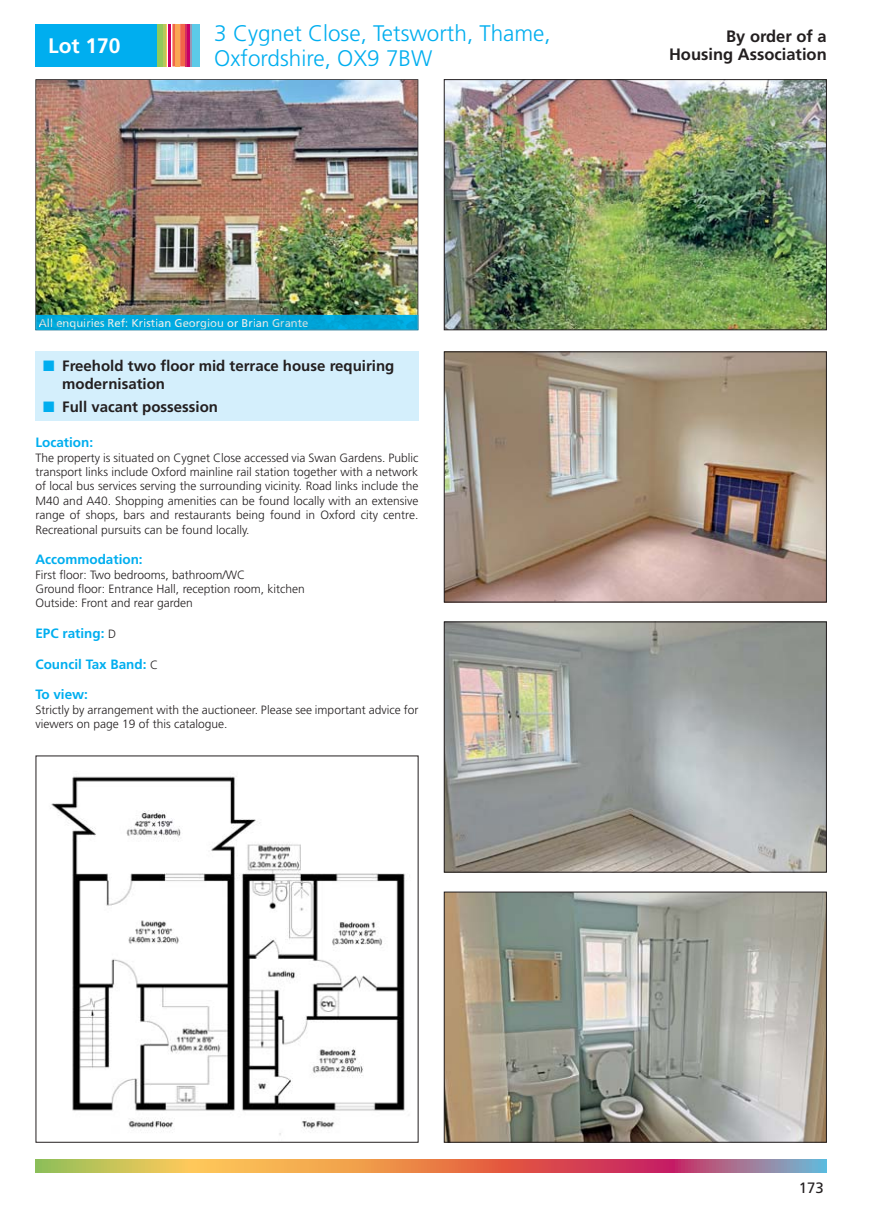
<style>
.page{position:relative;width:896px;height:1214px;background:#fff}
.page>*{position:absolute;margin:0;border:0;box-sizing:border-box;transform-origin:0 0}
.t1{font:300 22.5px/25.5px "Frutiger LT Std";color:#00aeef}
.t2{font:700 21px "Frutiger LT Std";color:#fff}
.t3{font:700 16.5px/18.1px "Frutiger LT Std";color:#231f20;text-align:right}
.t4{font:700 15px/18px "Frutiger LT Std";color:#231f20}
.t5{font:15px "Frutiger LT Std";color:#231f20}
.t6{font:700 13.5px "Frutiger LT Std";color:#00aeef}
.t7{font:300 12px/14.4px "Frutiger LT Std";color:#231f20}
.t8{font:11.25px "Frutiger LT Std";color:#f1efed}
.s1{color:#e6e8e1}
.s2{color:#e7e8e2}
.s3{color:#f4f7eb}
.s4{color:#f3f5ea}
.s5{color:#f3f4eb}
.s6{color:#f3f3ea}
.s7{color:#ece9e3}
.s8{color:#f1efec}
.s9{color:#ebe7e2}
.s10{color:#f4f2ee}
.s11{color:#f3f2ee}
.s12{color:#f3f1ee}
.s13{color:#efedeb}
.s14{color:#e7e8e3}
.s15{color:#e9e8e6}
.s16{font-weight:300;font-size:12px;color:#231f20}
</style>
<div class="page">
<div style="left:35px;top:352px;width:383px;height:46px;background:#d4effc"></div>
<div style="left:35px;top:392px;width:383px;height:29px;background:#d4effc"></div>
<img style="left:35px;top:79px;width:383px;height:236px">
<img style="left:446px;top:81px;width:378px;height:247px">
<div style="left:444px;top:79px;width:382px;height:251px;border:1px solid #231f20"></div>
<img style="left:36px;top:315px;width:382px;height:15px">
<div style="left:39px;top:318px;width:269px;height:11px;background:#00a8de"></div>
<div style="left:35px;top:24px;width:122px;height:42px;background:#00aeef"></div>
<hr style="left:168px;top:24px;width:3px;height:42px;background:#c80066">
<svg style="left:172px;top:24px;width:13px;height:42px"></svg>
<div style="left:175px;top:24px;width:5px;height:42px;background:#faa653"></div>
<hr style="left:187px;top:24px;width:3px;height:42px;background:#c80066">
<hr style="left:185px;top:24px;width:2px;height:42px;background:#d43161">
<div style="left:192px;top:24px;width:8px;height:42px;background:#5ccae8"></div>
<hr style="left:190px;top:24px;width:2px;height:42px;background:#9998b5">
<hr style="left:165px;top:24px;width:2px;height:42px;background:#ffc758">
<div style="left:157px;top:24px;width:6px;height:42px;background:#90c95c"></div>
<hr style="left:163px;top:24px;width:2px;height:42px;background:#b7c85b">
<svg style="left:35px;top:1159px;width:791px;height:13px;background:#d1875f"></svg>
<img style="left:446px;top:353px;width:378px;height:247px">
<div style="left:444px;top:351px;width:382px;height:251px;border:1px solid #231f20"></div>
<img style="left:446px;top:893px;width:378px;height:247px">
<div style="left:444px;top:891px;width:382px;height:251px;border:1px solid #231f20"></div>
<img style="left:50px;top:776px;width:355px;height:359px">
<img style="left:446px;top:623px;width:378px;height:247px">
<div style="left:444px;top:621px;width:382px;height:251px;border:1px solid #231f20"></div>
<h2 class="t2" style="left:48px;top:36px;width:74px">Lot 170</h2>
<h1 class="t1" style="left:214px;top:22px;width:338px">3 Cygnet Close, Tetsworth, Thame,<br>Oxfordshire, OX9 7BW</h1>
<h3 class="t3" style="left:669px;top:28px;width:159px">By order of a<br>Housing Association</h3>
<p class="t8" style="left:39px;top:316px;width:271px"><span class="s1">All</span> <span class="s2">en</span><span class="s3">qui</span><span class="s4">rie</span><span class="s5">s R</span><span class="s6">ef:</span> <span class="s7">Kr</span><span class="s8">ist</span><span class="s9">ian</span> <span class="s10">Ge</span>org<span class="s11">iou</span> <span class="s12">or</span> Br<span class="s13">ian</span> <span class="s11">Gr</span><span class="s14">ant</span><span class="s15">e</span></p>
<p class="t4" style="left:62px;top:358px;width:334px">Freehold two floor mid terrace house requiring modernisation</p>
<p class="t4" style="left:62px;top:398px;width:157px">Full vacant possession</p>
<p class="t6" style="left:35px;top:436px;width:59px">Location:</p>
<p class="t7" style="left:35px;top:451px;width:384px;text-align:justify">The property is situated on Cygnet Close accessed via Swan Gardens. Public transport links include Oxford mainline rail station together with a network of local bus services serving the surrounding vicinity. Road links include the M40 and A40. Shopping amenities can be found locally with an extensive range of shops, bars and restaurants being found in Oxford city centre.<br>Recreational pursuits can be found locally.</p>
<p class="t6" style="left:35px;top:553px;width:109px">Accommodation:</p>
<p class="t7" style="left:35px;top:568px;width:271px">First floor: Two bedrooms, bathroom/WC<br>Ground floor: Entrance Hall, reception room, kitchen<br>Outside: Front and rear garden</p>
<p class="t6" style="left:35px;top:627px;width:82px">EPC rating: <span class="s16">D</span></p>
<p class="t6" style="left:35px;top:657px;width:124px">Council Tax Band: <span class="s16">C</span></p>
<p class="t6" style="left:35px;top:688px;width:54px">To view:</p>
<p class="t7" style="left:35px;top:703px;width:384px">Strictly by arrangement with the auctioneer. Please see important advice for viewers on page 19 of this catalogue.</p>
<p class="t5" style="left:798px;top:1179px;width:27px">173</p>
</div>
